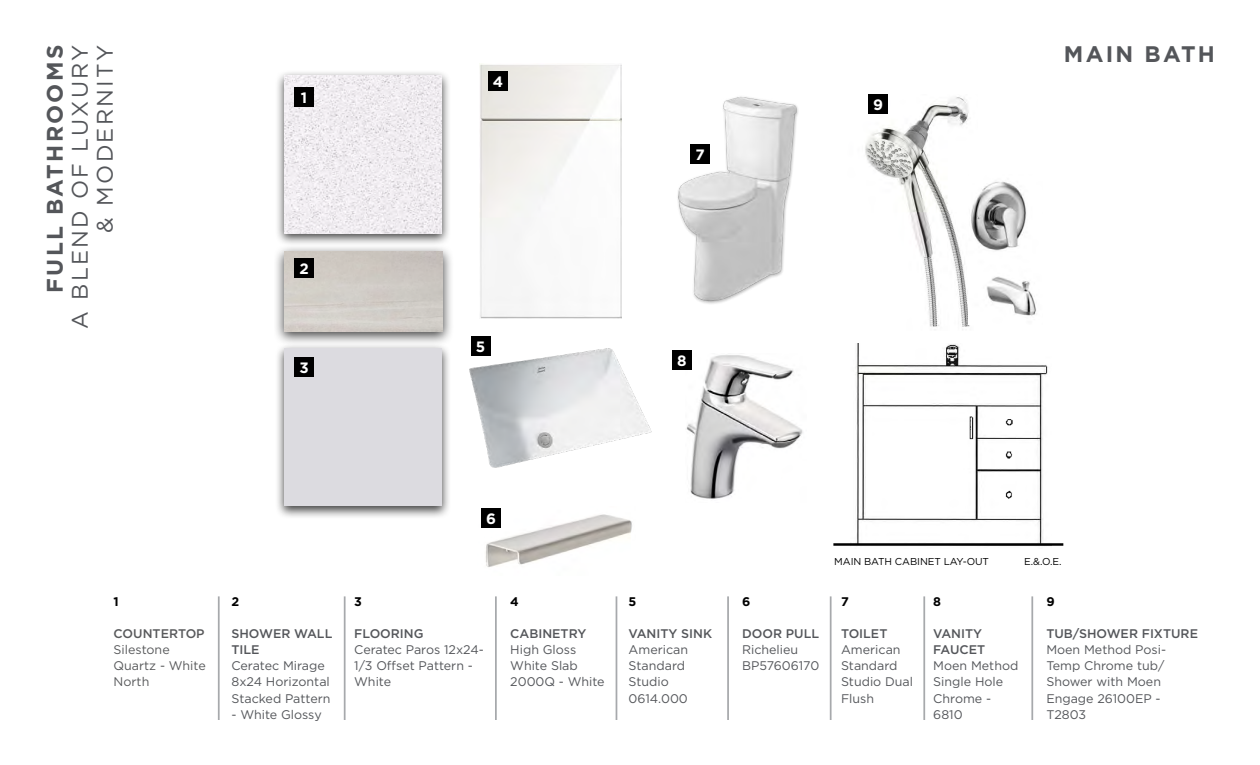
<style>
.page{position:relative;width:1260px;height:765px;background:#fff}
.page>*{position:absolute;margin:0;border:0;box-sizing:border-box;transform-origin:0 0}
.t1{font:22.5px/25px "Gotham";letter-spacing:.1em;color:#54565a;text-align:right}
.t2{font:700 22.5px "Gotham";letter-spacing:.1em;color:#54565a}
.t3{font:700 15px "Gotham";color:#fff}
.t4{font:12.5px/16.2px "Gotham";color:#54565a}
.t5{font:12.5px/16.2px "Gotham";color:#58595b}
.t6{font:700 12.5px "Gotham";color:#000}
.t7{font:10px "Gotham";letter-spacing:-.01em;color:#000}
.s1{font-weight:700}
.s2{font-weight:500}
</style>
<div class="page">
<img style="left:480px;top:64px;width:142px;height:254px">
<img style="left:865px;top:94px;width:105px;height:236px">
<img style="left:968px;top:175px;width:69px;height:150px">
<img style="left:677px;top:96px;width:121px;height:208px">
<img style="left:469px;top:345px;width:183px;height:123px">
<div style="left:275px;top:70px;width:176px;height:176px;background:#000;opacity:.75"></div>
<img style="left:284px;top:76px;width:158px;height:157px">
<div style="left:275px;top:343px;width:176px;height:176px;background:#000;opacity:.75"></div>
<div style="left:284px;top:348px;width:158px;height:158px;background:#dcdbe0"></div>
<div style="left:274px;top:245px;width:180px;height:102px;background:#000;opacity:.75"></div>
<img style="left:284px;top:251px;width:159px;height:80px">
<img style="left:485px;top:514px;width:147px;height:53px">
<img style="left:686px;top:355px;width:117px;height:144px">
<div style="left:294px;top:87px;width:20px;height:19px;background:#000"></div>
<div style="left:481px;top:508px;width:20px;height:20px;background:#000"></div>
<div style="left:690px;top:144px;width:20px;height:20px;background:#000"></div>
<div style="left:471px;top:337px;width:19px;height:19px;background:#000"></div>
<div style="left:672px;top:350px;width:20px;height:19px;background:#000"></div>
<div style="left:869px;top:95px;width:19px;height:19px;background:#000"></div>
<div style="left:294px;top:258px;width:20px;height:19px;background:#000"></div>
<div style="left:294px;top:357px;width:20px;height:19px;background:#000"></div>
<div style="left:488px;top:72px;width:20px;height:19px;background:#000"></div>
<hr style="left:218px;top:596px;width:2px;height:124px;background:#a7a9ac">
<hr style="left:344px;top:596px;width:2px;height:124px;background:#a7a9ac">
<hr style="left:495px;top:596px;width:2px;height:124px;background:#a7a9ac">
<hr style="left:923px;top:596px;width:2px;height:124px;background:#a7a9ac">
<hr style="left:616px;top:596px;width:1px;height:124px;background:#a7a9ac">
<hr style="left:727px;top:596px;width:2px;height:124px;background:#a7a9ac">
<hr style="left:830px;top:596px;width:2px;height:124px;background:#a7a9ac">
<hr style="left:1031px;top:596px;width:2px;height:124px;background:#a7a9ac">
<img style="left:855px;top:343px;width:193px;height:200px">
<img style="left:855px;top:416px;width:157px;height:24px">
<img style="left:855px;top:450px;width:157px;height:8px">
<img style="left:855px;top:491px;width:157px;height:8px">
<hr style="left:833px;top:543px;width:230px;height:3px;background:#000">
<p class="t1" style="left:42px;top:329px;width:285px;rotate:-90deg"><span class="s1">FULL BATHROOMS<br></span>A BLEND OF LUXURY &amp; MODERNITY</p>
<p class="t3" style="left:301px;top:87px;width:8px">1</p>
<p class="t3" style="left:299px;top:258px;width:11px">2</p>
<p class="t3" style="left:299px;top:357px;width:11px">3</p>
<p class="t3" style="left:493px;top:72px;width:12px">4</p>
<p class="t3" style="left:476px;top:337px;width:11px">5</p>
<p class="t3" style="left:486px;top:509px;width:11px">6</p>
<p class="t3" style="left:695px;top:145px;width:11px">7</p>
<p class="t3" style="left:677px;top:350px;width:11px">8</p>
<p class="t3" style="left:873px;top:95px;width:11px">9</p>
<p class="t2" style="left:1064px;top:39px;width:153px">MAIN BATH</p>
<p class="t7" style="left:834px;top:555px;width:156px">MAIN BATH CABINET LAY-OUT</p>
<p class="t7" style="left:1024px;top:555px;width:39px">E.&amp;.O.E.</p>
<p class="t6" style="left:114px;top:594px;width:7px">1</p>
<p class="t6" style="left:231px;top:594px;width:9px">2</p>
<p class="t6" style="left:354px;top:594px;width:9px">3</p>
<p class="t6" style="left:510px;top:594px;width:10px">4</p>
<p class="t6" style="left:629px;top:594px;width:9px">5</p>
<p class="t6" style="left:742px;top:594px;width:10px">6</p>
<p class="t6" style="left:841px;top:594px;width:9px">7</p>
<p class="t6" style="left:933px;top:594px;width:9px">8</p>
<p class="t6" style="left:1046px;top:594px;width:10px">9</p>
<p class="t5" style="left:114px;top:625px;width:94px"><span class="s2">COUNTERTOP<br></span>Silestone<br>Quartz - White<br>North</p>
<p class="t4" style="left:354px;top:625px;width:131px"><span class="s2">FLOORING<br></span>Ceratec Paros 12x24-<br>1/3 Offset Pattern -<br>White</p>
<p class="t4" style="left:742px;top:625px;width:79px"><span class="s2">DOOR PULL<br></span>Richelieu<br>BP57606170</p>
<p class="t4" style="left:933px;top:625px;width:87px"><span class="s2">VANITY<br>FAUCET<br></span>Moen Method<br>Single Hole<br>Chrome -<br>6810</p>
<p class="t4" style="left:1046px;top:625px;width:153px"><span class="s2">TUB/SHOWER FIXTURE<br></span>Moen Method Posi-<br>Temp Chrome tub/<br>Shower with Moen<br>Engage 26100EP -<br>T2803</p>
<p class="t4" style="left:231px;top:625px;width:102px"><span class="s2">SHOWER WALL<br>TILE<br></span>Ceratec Mirage<br>8x24 Horizontal<br>Stacked Pattern</p>
<p class="t4" style="left:231px;top:706px;width:92px">- White Glossy</p>
<p class="t4" style="left:510px;top:625px;width:96px"><span class="s2">CABINETRY<br></span>High Gloss<br>White Slab<br>2000Q - White</p>
<p class="t4" style="left:629px;top:625px;width:85px"><span class="s2">VANITY SINK<br></span>American<br>Standard<br>Studio<br>0614.000</p>
<p class="t4" style="left:841px;top:625px;width:74px"><span class="s2">TOILET<br></span>American<br>Standard<br>Studio Dual<br>Flush</p>
</div>
